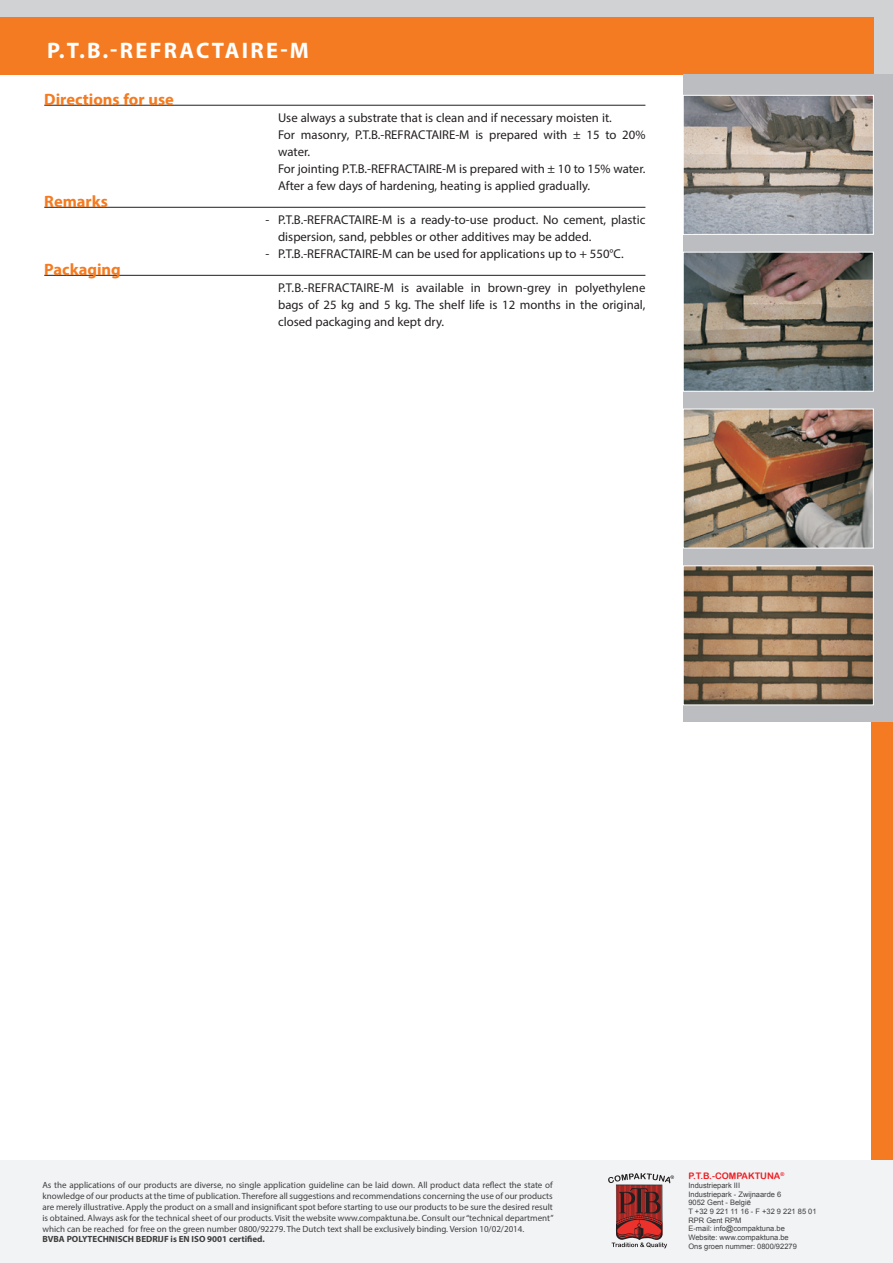
<style>
.page{position:relative;width:893px;height:1263px;background:#fff}
.page>*{position:absolute;margin:0;border:0;box-sizing:border-box;transform-origin:0 0}
.t1{font:700 22.5px "Myriad Pro";letter-spacing:.1em;color:#fff}
.t2{font:700 16.5px "Myriad Pro";color:#f47b21}
.t3{font:12.75px/17px "Myriad Pro";color:#231f20}
.t4{font:9px/10.8px "Myriad Pro";color:#3e3e3f;text-align:justify}
.t5{font:700 9px "Myriad Pro";color:#3e3e3f}
.t6{font:9px "Arial Rounded MT Bold";color:#ee1d23}
.t7{font:7.5px/8.7px "Arial";color:#3e3e3f}
</style>
<div class="page">
<div style="left:872px;top:655px;width:21px;height:608px;background:#f47b21"></div>
<div style="left:0;top:0;width:893px;height:75px;background:#d1d2d4"></div>
<div style="left:0;top:17px;width:873px;height:58px;background:#f47b21"></div>
<div style="left:684px;top:75px;width:209px;height:647px;background:#bcbdc0"></div>
<svg style="left:683px;top:95px;width:191px;height:140px;background:#9d9996"></svg>
<svg style="left:683px;top:251px;width:191px;height:141px;background:#7b756e"></svg>
<img style="left:683px;top:408px;width:191px;height:141px">
<svg style="left:683px;top:565px;width:191px;height:141px;background:#93795e"></svg>
<hr style="left:44px;top:105px;width:601px;height:1px;background:#231f20">
<hr style="left:44px;top:207px;width:601px;height:1px;background:#231f20">
<hr style="left:44px;top:275px;width:601px;height:1px;background:#231f20">
<div style="left:0;top:1161px;width:893px;height:102px;background:#f2f3f4"></div>
<svg style="left:608px;top:1173px;width:66px;height:75px"></svg>
<h1 class="t1" style="left:47px;top:35px;width:263px">P.T.B.-REFRACTAIRE-M</h1>
<h2 class="t2" style="left:44px;top:89px;width:131px">Directions for use</h2>
<p class="t3" style="left:278px;top:109px;width:369px">Use always a substrate that is clean and if necessary moisten it.<br>For masonry, P.T.B.-REFRACTAIRE-M is prepared with ± 15 to 20% water.<br>For jointing P.T.B.-REFRACTAIRE-M is prepared with ± 10 to 15% water.<br>After a few days of hardening, heating is applied gradually.</p>
<h2 class="t2" style="left:44px;top:191px;width:65px">Remarks</h2>
<h3 class="t3" style="left:278px;top:211px;width:369px;text-indent:-13px">- P.T.B.-REFRACTAIRE-M is a ready-to-use product. No cement, plastic dispersion, sand, pebbles or other additives may be added.</h3>
<h3 class="t3" style="left:265px;top:245px;width:360px">- P.T.B.-REFRACTAIRE-M can be used for applications up to + 550°C.</h3>
<h2 class="t2" style="left:44px;top:259px;width:78px">Packaging</h2>
<h3 class="t3" style="left:278px;top:279px;width:369px;text-align:justify">P.T.B.-REFRACTAIRE-M is available in brown-grey in polyethylene bags of 25 kg and 5 kg. The shelf life is 12 months in the original, closed packaging and kept dry.</h3>
<p class="t4" style="left:43px;top:1180px;width:513px">As the applications of our products are diverse, no single application guideline can be laid down. All product data reflect the state of knowledge of our products at the time of publication. Therefore all suggestions and recommendations concerning the use of our products are merely illustrative. Apply the product on a small and insignificant spot before starting to use our products to be sure the desired result is obtained. Always ask for the technical sheet of our products. Visit the website www.compaktuna.be. Consult our “technical department” which can be reached for free on the green number 0800/92279. The Dutch text shall be exclusively binding. Version 10/02/2014.</p>
<p class="t5" style="left:43px;top:1233px;width:224px">BVBA POLYTECHNISCH BEDRIJF is EN ISO 9001 certified.</p>
<p class="t6" style="left:688px;top:1171px;width:97px">P.T.B.-COMPAKTUNA<sup>®</sup></p>
<p class="t7" style="left:688px;top:1181px;width:130px">Industriepark III<br>Industriepark - Zwijnaarde 6<br>9052 Gent - België<br>T +32 9 221 11 16 - F +32 9 221 85 01<br>RPR Gent RPM<br>E-mail: info@compaktuna.be<br>Website: www.compaktuna.be<br>Ons groen nummer: 0800/92279</p>
</div>
